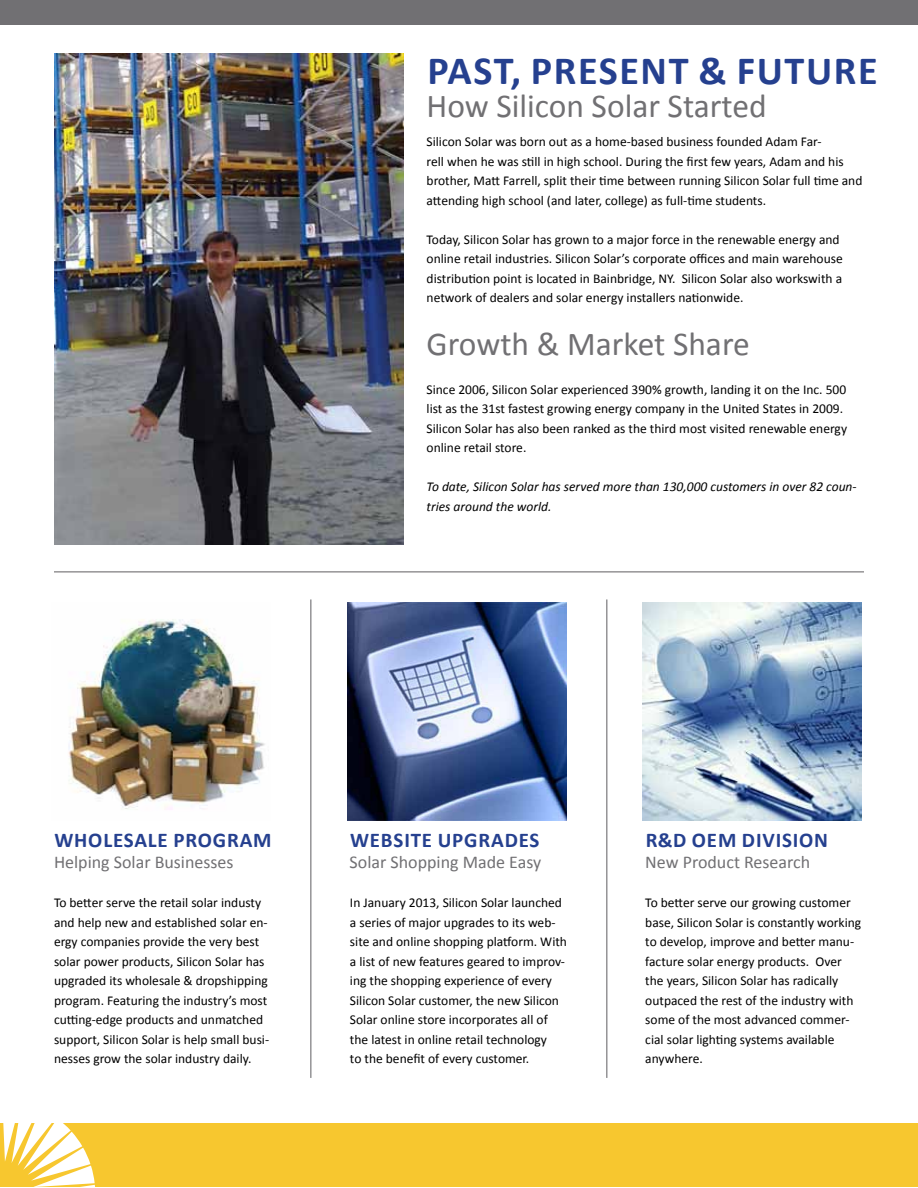
<style>
.page{position:relative;width:918px;height:1188px;background:#fff}
.page>*{position:absolute;margin:0;border:0;box-sizing:border-box;transform-origin:0 0}
.t1{font:700 40.2px "Calibri";letter-spacing:.04em;color:#25408f}
.t2{font:33.45px "Calibri";color:#717073}
.t3{font:700 21px "Calibri";letter-spacing:.04em;color:#25408f}
.t4{font:18px "Calibri";color:#717073}
.t5{font:13.5px/19.5px "Calibri";color:#000}
.t6{font:italic 13.5px/19.5px "Calibri";color:#000}
</style>
<div class="page">
<div style="left:0;top:0;width:918px;height:24px;background:#717073"></div>
<div style="left:0;top:1123px;width:918px;height:64px;background:#f7c72f"></div>
<svg style="left:3px;top:1123px;width:92px;height:64px"></svg>
<img style="left:54px;top:54px;width:349px;height:490px">
<hr style="left:54px;top:571px;width:810px;height:1px;background:#717073">
<hr style="left:606px;top:599px;width:1px;height:479px;background:#717073">
<hr style="left:310px;top:599px;width:1px;height:479px;background:#717073">
<img style="left:348px;top:602px;width:218px;height:219px">
<img style="left:68px;top:619px;width:197px;height:191px">
<img style="left:643px;top:602px;width:218px;height:219px">
<h1 class="t1" style="left:427px;top:42px;width:354px">PAST, PRESENT &amp; FUTU</h1>
<h1 class="t1" style="left:834px;top:42px;width:45px">RE</h1>
<h2 class="t2" style="left:427px;top:83px;width:342px">How Silicon Solar Started</h2>
<p class="t5" style="left:427px;top:132px;width:437px">Silicon Solar was born out as a home-based business founded Adam Far-<br>rell when he was still in high school. During the first few years, Adam and his brother, Matt Farrell, split their time between running Silicon Solar full time and attending high school (and later, college) as full-time students.</p>
<p class="t5" style="left:427px;top:229px;width:418px">Today, Silicon Solar has grown to a major force in the renewable energy and online retail industries. Silicon Solar’s corporate offices and main warehouse distribution point is located in Bainbridge, NY. Silicon Solar also workswith a network of dealers and solar energy installers nationwide.</p>
<h2 class="t2" style="left:427px;top:320px;width:325px">Growth &amp; Market Share</h2>
<p class="t5" style="left:427px;top:379px;width:422px">Since 2006, Silicon Solar experienced 390% growth, landing it on the Inc. 500 list as the 31st fastest growing energy company in the United States in 2009.<br>Silicon Solar has also been ranked as the third most visited renewable energy online retail store.</p>
<p class="t6" style="left:427px;top:476px;width:432px">To date, Silicon Solar has served more than 130,000 customers in over 82 coun&shy;tries around the world.</p>
<h3 class="t3" style="left:54px;top:825px;width:47px">WHOLESALE</h3>
<h3 class="t3" style="left:173px;top:825px;width:27px">PROGRAM</h3>
<h3 class="t4" style="left:54px;top:849px;width:181px">Helping Solar Businesses</h3>
<h3 class="t3" style="left:350px;top:825px;width:54px">WEBSITE</h3>
<h3 class="t3" style="left:438px;top:825px;width:28px">UPGRADES</h3>
<h3 class="t4" style="left:350px;top:849px;width:193px">Solar Shopping Made Easy</h3>
<h3 class="t3" style="left:646px;top:825px;width:141px">R&amp;D OEM DIVISION</h3>
<h3 class="t4" style="left:645px;top:849px;width:166px">New Product Research</h3>
<p class="t5" style="left:54px;top:893px;width:217px">To better serve the retail solar industy and help new and established solar en&shy;ergy companies provide the very best solar power products, Silicon Solar has upgraded its wholesale &amp; dropshipping program. Featuring the industry’s most cutting-edge products and unmatched support, Silicon Solar is help small busi&shy;nesses grow the solar industry daily.</p>
<p class="t5" style="left:350px;top:893px;width:219px">In January 2013, Silicon Solar launched a series of major upgrades to its web&shy;site and online shopping platform. With a list of new features geared to improv&shy;ing the shopping experience of every Silicon Solar customer, the new Silicon Solar online store incorporates all of the latest in online retail technology<br>to the benefit of every customer.</p>
<p class="t5" style="left:645px;top:893px;width:217px">To better serve our growing customer base, Silicon Solar is constantly working to develop, improve and better manu&shy;facture solar energy products. Over the years, Silicon Solar has radically outpaced the rest of the industry with some of the most advanced commer&shy;cial solar lighting systems available anywhere.</p>
</div>
